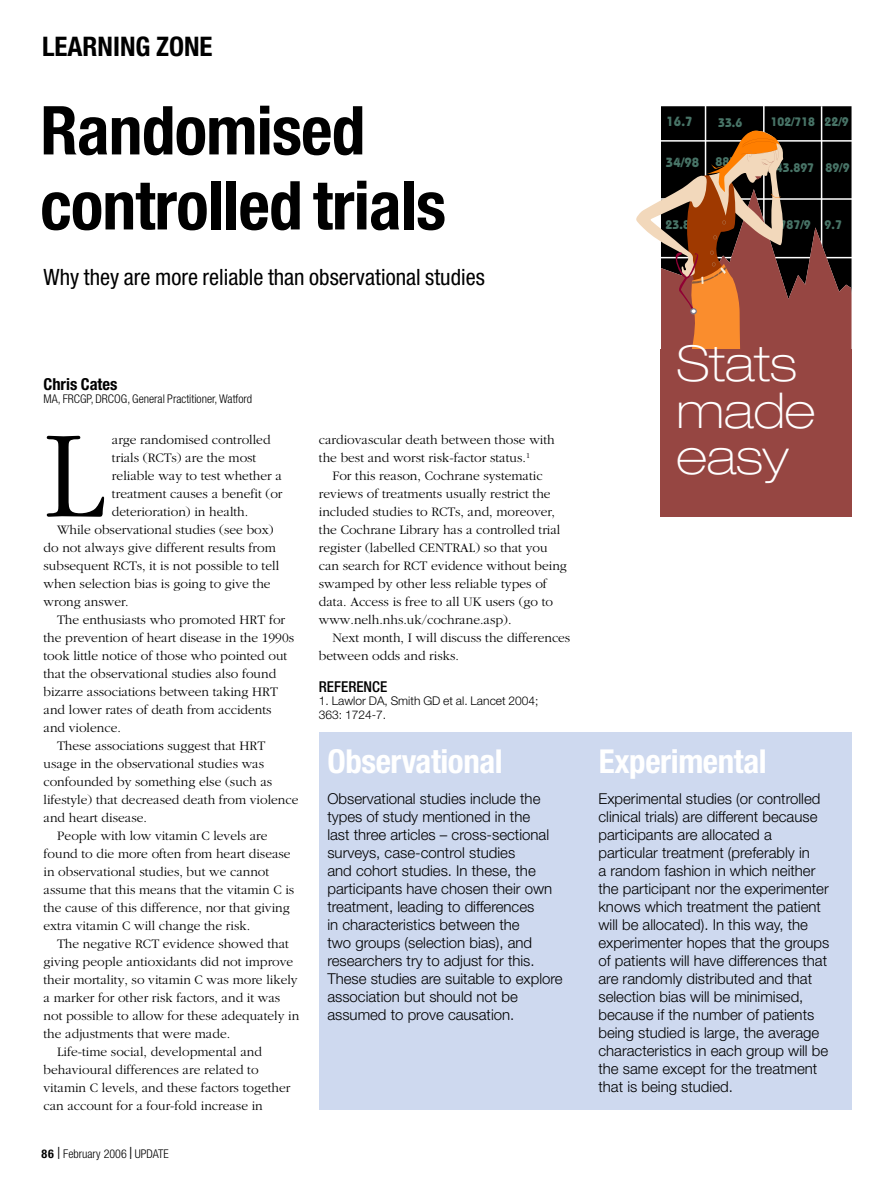
<style>
.page{position:relative;width:893px;height:1191px;background:#fff}
.page>*{position:absolute;margin:0;border:0;box-sizing:border-box;transform-origin:0 0}
.t1{font:300 129px "Garamond";color:#000}
.t2{font:700 condensed 67.5px/75px "Helvetica Neue";letter-spacing:-.01em;color:#000}
.t3{font:100 expanded 49.5px/46.5px "Helvetica Neue";color:#fff}
.t4{font:700 condensed 33px "Helvetica Neue";letter-spacing:-.01em;color:#fff}
.t5{font:700 condensed 27px "Helvetica Neue";color:#000}
.t6{font:condensed 22.5px "Helvetica Neue";color:#000}
.t7{font:700 condensed 16.5px "Helvetica Neue";color:#000}
.t8{font:300 15px/18px "Helvetica Neue";color:#000}
.t9{font:500 condensed 15px "Helvetica Neue";color:#000}
.t10{font:300 13.5px/18px "Garamond";color:#000}
.t11{font:700 13.35px "Bauhaus";color:#487467}
.t12{font:700 12.45px "Bauhaus";color:#487467}
.t13{font:700 12.3px "Bauhaus";color:#487467}
.t14{font:300 condensed 12px "Helvetica Neue";color:#000}
.t15{font:300 12px/13.5px "Helvetica Neue";color:#000}
.s1{font-size:12.45px}
.s2{font-weight:700}
</style>
<div class="page">
<div style="left:660px;top:349px;width:191px;height:168px;background:#964642"></div>
<svg style="left:636px;top:106px;width:215px;height:243px;background:#785343"></svg>
<div style="left:319px;top:732px;width:532px;height:378px;background:#ced9ef"></div>
<h3 class="t5" style="left:42px;top:30px;width:172px">LEARNING ZONE</h3>
<h2 class="t2" style="left:40px;top:92px;width:407px">Randomised controlled trials</h2>
<h3 class="t6" style="left:44px;top:264px;width:443px">Why they are more reliable than observational studies</h3>
<p class="t11" style="left:666px;top:113px;width:27px">16.7</p>
<p class="t12" style="left:718px;top:115px;width:26px">33.6</p>
<p class="t13" style="left:771px;top:114px;width:80px">102/718 <span class="s1">22/9</span></p>
<p class="t12" style="left:715px;top:154px;width:33px">887/9</p>
<p class="t11" style="left:666px;top:154px;width:35px">34/98</p>
<p class="t12" style="left:776px;top:159px;width:40px">43.897</p>
<p class="t12" style="left:825px;top:160px;width:26px">89/9</p>
<p class="t12" style="left:666px;top:217px;width:40px">23.897</p>
<p class="t12" style="left:780px;top:217px;width:33px">787/9</p>
<p class="t12" style="left:825px;top:217px;width:19px">9.7</p>
<p class="t7" style="left:44px;top:374px;width:75px">Chris Cates</p>
<p class="t14" style="left:44px;top:392px;width:210px">MA, FRCGP, DRCOG, General Practitioner, Watford</p>
<h1 class="t1" style="left:44px;top:407px;width:63px">L</h1>
<p class="t10" style="left:112px;top:431px;width:160px">arge randomised controlled</p>
<p class="t10" style="left:112px;top:449px;width:146px">trials (RCTs) are the most</p>
<p class="t10" style="left:112px;top:467px;width:171px">reliable way to test whether a</p>
<p class="t10" style="left:112px;top:485px;width:172px">treatment causes a benefit (or</p>
<p class="t10" style="left:112px;top:503px;width:138px">deterioration) in health.</p>
<p class="t10" style="left:57px;top:521px;width:218px">While observational studies (see box)</p>
<p class="t10" style="left:44px;top:539px;width:234px">do not always give different results from</p>
<p class="t10" style="left:44px;top:557px;width:237px">subsequent RCTs, it is not possible to tell</p>
<p class="t10" style="left:44px;top:575px;width:229px">when selection bias is going to give the</p>
<p class="t10" style="left:44px;top:593px;width:87px">wrong answer.</p>
<p class="t10" style="left:57px;top:611px;width:230px">The enthusiasts who promoted HRT for</p>
<p class="t10" style="left:44px;top:629px;width:252px">the prevention of heart disease in the 1990s</p>
<p class="t10" style="left:44px;top:647px;width:245px">took little notice of those who pointed out</p>
<p class="t10" style="left:44px;top:665px;width:234px">that the observational studies also found</p>
<p class="t10" style="left:44px;top:683px;width:236px">bizarre associations between taking HRT</p>
<p class="t10" style="left:44px;top:701px;width:230px">and lower rates of death from accidents</p>
<p class="t10" style="left:44px;top:719px;width:79px">and violence.</p>
<p class="t10" style="left:57px;top:737px;width:210px">These associations suggest that HRT</p>
<p class="t10" style="left:44px;top:755px;width:222px">usage in the observational studies was</p>
<p class="t10" style="left:44px;top:773px;width:230px">confounded by something else (such as</p>
<p class="t10" style="left:44px;top:791px;width:256px">lifestyle) that decreased death from violence</p>
<p class="t10" style="left:44px;top:809px;width:105px">and heart disease.</p>
<p class="t10" style="left:57px;top:827px;width:212px">People with low vitamin C levels are</p>
<p class="t10" style="left:44px;top:845px;width:249px">found to die more often from heart disease</p>
<p class="t10" style="left:44px;top:863px;width:227px">in observational studies, but we cannot</p>
<p class="t10" style="left:44px;top:881px;width:252px">assume that this means that the vitamin C is</p>
<p class="t10" style="left:44px;top:899px;width:248px">the cause of this difference, nor that giving</p>
<p class="t10" style="left:44px;top:917px;width:208px">extra vitamin C will change the risk.</p>
<p class="t10" style="left:57px;top:935px;width:233px">The negative RCT evidence showed that</p>
<p class="t10" style="left:44px;top:953px;width:251px">giving people antioxidants did not improve</p>
<p class="t10" style="left:44px;top:971px;width:256px">their mortality, so vitamin C was more likely</p>
<p class="t10" style="left:44px;top:989px;width:238px">a marker for other risk factors, and it was</p>
<p class="t10" style="left:44px;top:1007px;width:257px">not possible to allow for these adequately in</p>
<p class="t10" style="left:44px;top:1025px;width:188px">the adjustments that were made.</p>
<p class="t10" style="left:57px;top:1043px;width:206px">Life-time social, developmental and</p>
<p class="t10" style="left:44px;top:1061px;width:217px">behavioural differences are related to</p>
<p class="t10" style="left:44px;top:1079px;width:248px">vitamin C levels, and these factors together</p>
<p class="t10" style="left:44px;top:1097px;width:221px">can account for a four-fold increase in</p>
<p class="t14" style="left:42px;top:1147px;width:129px"><span class="s2">86</span> February 2006 UPDATE</p>
<p class="t10" style="left:319px;top:431px;width:237px">cardiovascular death between those with the best and worst risk-factor status.<sup>1</sup></p>
<p class="t10" style="left:319px;top:467px;width:250px;text-indent:14px">For this reason, Cochrane systematic reviews of treatments usually restrict the included studies to RCTs, and, moreover, the Cochrane Library has a controlled trial register (labelled CENTRAL) so that you can search for RCT evidence without being swamped by other less reliable types of data. Access is free to all UK users (go to www.nelh.nhs.uk/cochrane.asp).</p>
<p class="t10" style="left:319px;top:629px;width:253px;text-indent:14px">Next month, I will discuss the differences between odds and risks.</p>
<p class="t9" style="left:319px;top:677px;width:70px">REFERENCE</p>
<p class="t15" style="left:319px;top:694px;width:221px">1. Lawlor DA, Smith GD et al. Lancet 2004;<br>363: 1724-7.</p>
<h3 class="t3" style="left:677px;top:340px;width:140px">Stats made easy</h3>
<h3 class="t4" style="left:327px;top:741px;width:177px">Observational</h3>
<h3 class="t4" style="left:599px;top:741px;width:169px">Experimental</h3>
<p class="t8" style="left:327px;top:789px;width:237px">Observational studies include the types of study mentioned in the<br>last three articles – cross-sectional surveys, case-control studies<br>and cohort studies. In these, the participants have chosen their own treatment, leading to differences<br>in characteristics between the<br>two groups (selection bias), and researchers try to adjust for this.<br>These studies are suitable to explore association but should not be assumed to prove causation.</p>
<p class="t8" style="left:598px;top:789px;width:232px">Experimental studies (or controlled clinical trials) are different because participants are allocated a particular treatment (preferably in<br>a random fashion in which neither the participant nor the experimenter knows which treatment the patient will be allocated). In this way, the experimenter hopes that the groups of patients will have differences that are randomly distributed and that selection bias will be minimised, because if the number of patients being studied is large, the average characteristics in each group will be the same except for the treatment that is being studied.</p>
</div>
